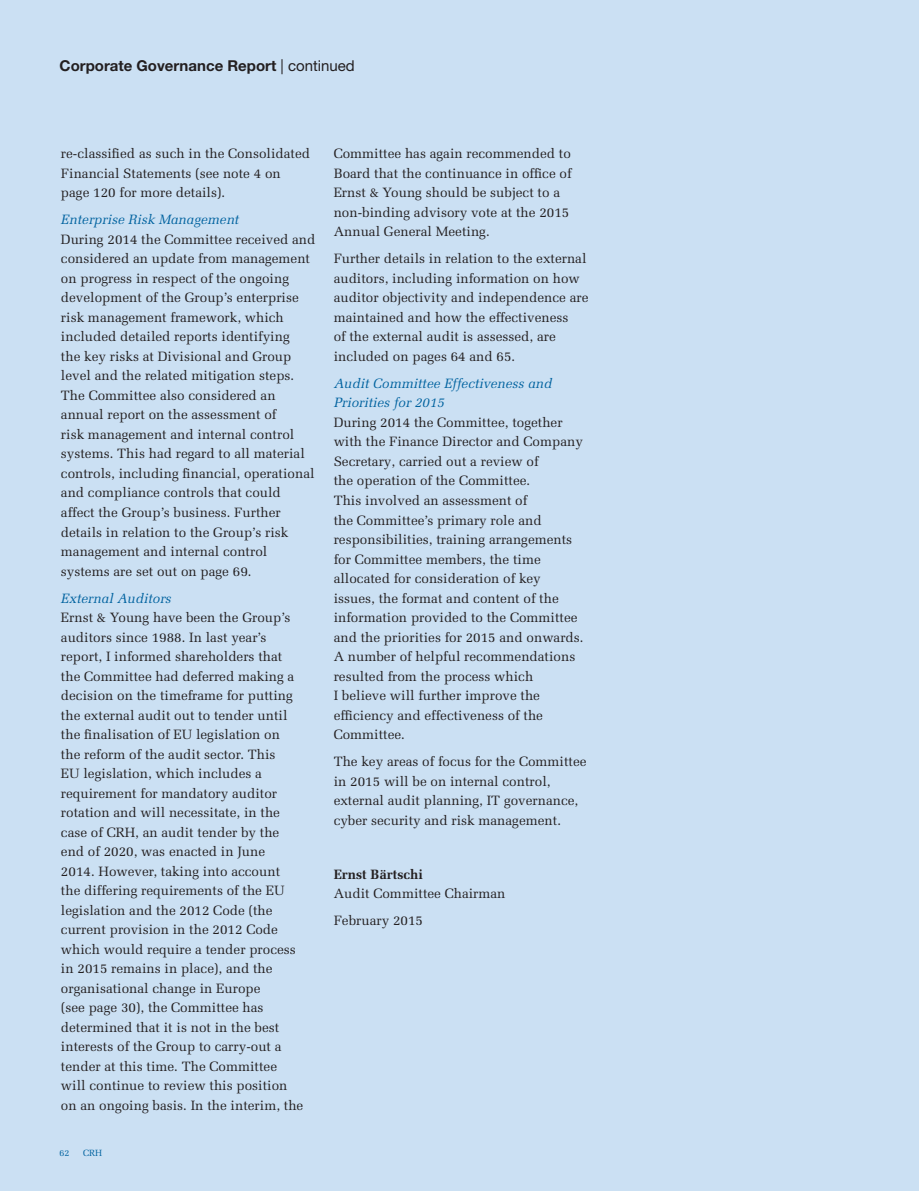
<style>
.page{position:relative;width:919px;height:1191px;background:#fff}
.page>*{position:absolute;margin:0;border:0;box-sizing:border-box;transform-origin:0 0}
.t1{font:700 15px "Helvetica Neue LT";color:#231f20}
.Body_Mel_7_75_on_10{font:13.5px/19.5px "Melior LT Pro";color:#231f20}
.Subs_Mel_Ital_9_on_1{font:italic 13.5px/19.5px "Melior LT Pro";color:#00629f}
.t2{font:9px "Melior LT Pro";color:#00629f}
.s1{font-weight:400}
.s2{font-family:"Melior LT Std";font-weight:700}
</style>
<div class="page">
<div style="left:0;top:0;width:918px;height:1191px;background:#cbe0f3"></div>
<p class="t1" style="left:60px;top:57px;width:297px">Corporate Governance Report <span class="s1">| continued</span></p>
<p class="Body_Mel_7_75_on_10" style="left:61px;top:144px;width:250px">re-classified as such in the Consolidated<br>Financial Statements (see note 4 on page 120 for more details).</p>
<p class="Subs_Mel_Ital_9_on_1" style="left:61px;top:210px;width:180px">Enterprise Risk Management</p>
<p class="Body_Mel_7_75_on_10" style="left:61px;top:229px;width:256px">During 2014 the Committee received and considered an update from management on progress in respect of the ongoing development of the Group’s enterprise risk management framework, which included detailed reports identifying<br>the key risks at Divisional and Group level and the related mitigation steps.<br>The Committee also considered an annual report on the assessment of<br>risk management and internal control systems. This had regard to all material controls, including financial, operational and compliance controls that could affect the Group’s business. Further details in relation to the Group’s risk management and internal control systems are set out on page 69.</p>
<p class="Subs_Mel_Ital_9_on_1" style="left:61px;top:588px;width:112px">External Auditors</p>
<p class="Body_Mel_7_75_on_10" style="left:61px;top:607px;width:244px">Ernst &amp; Young have been the Group’s auditors since 1988. In last year’s report, I informed shareholders that the Committee had deferred making a decision on the timeframe for putting the external audit out to tender until the finalisation of EU legislation on<br>the reform of the audit sector. This<br>EU legislation, which includes a requirement for mandatory auditor rotation and will necessitate, in the case of CRH, an audit tender by the end of 2020, was enacted in June<br>2014. However, taking into account<br>the differing requirements of the EU legislation and the 2012 Code (the current provision in the 2012 Code which would require a tender process in 2015 remains in place), and the organisational change in Europe<br>(see page 30), the Committee has determined that it is not in the best interests of the Group to carry-out a tender at this time. The Committee will continue to review this position on an ongoing basis. In the interim, the</p>
<p class="t2" style="left:60px;top:1147px;width:12px">62</p>
<p class="t2" style="left:83px;top:1147px;width:21px">CRH</p>
<p class="Body_Mel_7_75_on_10" style="left:333px;top:144px;width:239px">Committee has again recommended to Board that the continuance in office of Ernst &amp; Young should be subject to a non-binding advisory vote at the 2015<br>Annual General Meeting.</p>
<p class="Body_Mel_7_75_on_10" style="left:333px;top:249px;width:256px">Further details in relation to the external auditors, including information on how auditor objectivity and independence are maintained and how the effectiveness<br>of the external audit is assessed, are included on pages 64 and 65.</p>
<p class="Subs_Mel_Ital_9_on_1" style="left:333px;top:374px;width:220px">Audit Committee Effectiveness and<br>Priorities for 2015</p>
<p class="Body_Mel_7_75_on_10" style="left:333px;top:412px;width:251px">During 2014 the Committee, together with the Finance Director and Company Secretary, carried out a review of<br>the operation of the Committee.<br>This involved an assessment of<br>the Committee’s primary role and responsibilities, training arrangements for Committee members, the time allocated for consideration of key issues, the format and content of the information provided to the Committee and the priorities for 2015 and onwards.<br>A number of helpful recommendations resulted from the process which<br>I believe will further improve the efficiency and effectiveness of the Committee.</p>
<p class="Body_Mel_7_75_on_10" style="left:333px;top:751px;width:254px">The key areas of focus for the Committee in 2015 will be on internal control, external audit planning, IT governance, cyber security and risk management.</p>
<p class="Body_Mel_7_75_on_10" style="left:333px;top:864px;width:173px"><span class="s2">Ernst Bärtschi<br></span>Audit Committee Chairman</p>
<p class="Body_Mel_7_75_on_10" style="left:333px;top:910px;width:91px">February 2015</p>
</div>
